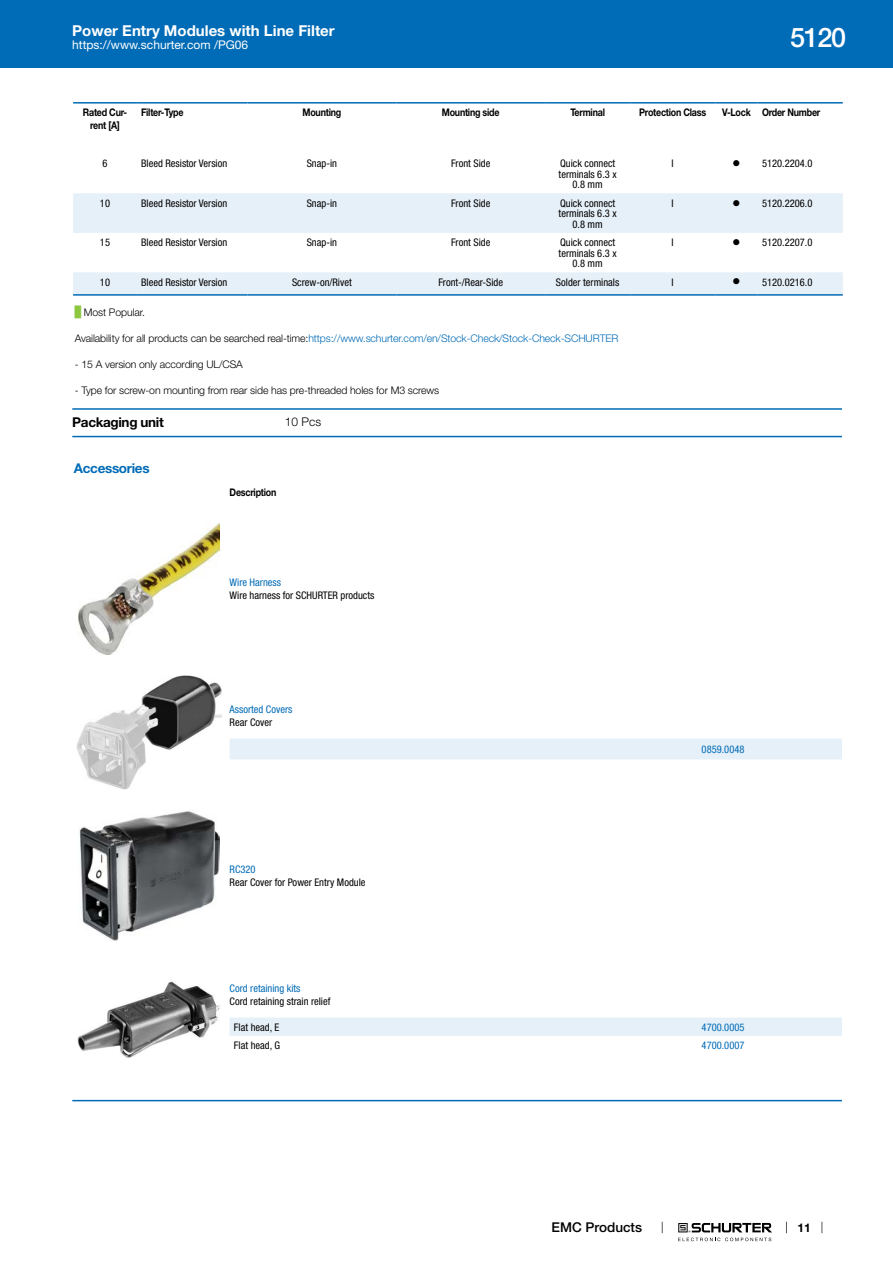
<style>
.page{position:relative;width:893px;height:1263px;background:#fff}
.page>*{position:absolute;margin:0;border:0;box-sizing:border-box;transform-origin:0 0}
.t1{font:500 27px "Helvetica Neue LT";color:#fff}
.t2{font:700 15px "Helvetica Neue LT";color:#fff}
.t3{font:700 13.5px "Helvetica Neue LT";letter-spacing:-.025em;color:#000}
.t4{font:500 13.5px "Helvetica Neue LT";color:#000}
.t5{font:700 13.5px "Helvetica Neue LT";letter-spacing:-.025em;color:#006bb6}
.t6{font:12px "Helvetica Neue LT";color:#fff}
.t7{font:300 12px "Helvetica Neue LT";color:#000}
.t8{font:700 12px "Helvetica Neue LT";color:#000}
.t9{font:condensed 10.5px/10.5px "Helvetica Neue LT";color:#000;text-align:center}
.t10{font:300 10.5px "Helvetica Neue LT";letter-spacing:-.01em;color:#000}
.t11{font:300 10.5px "Helvetica Neue LT";letter-spacing:-.01em;color:#006bb6}
.t12{font:700 10.5px/12.6px "Helvetica Neue LT";letter-spacing:-.025em;color:#000;text-align:center;scale:.85 1}
.t13{font:condensed 10.5px "Helvetica Neue LT";color:#006bb6}
.s1{font-family:"Arial Unicode MS";font-weight:400;color:#8dc63f}
.s2{color:#000}
</style>
<div class="page">
<svg style="left:678px;top:1223px;width:94px;height:18px"></svg>
<div style="left:0;top:0;width:893px;height:68px;background:#006bb6"></div>
<svg style="left:73px;top:193px;width:770px;height:101px;fill:#e6f0f8"></svg>
<hr style="left:73px;top:102px;width:64px;height:2px;background:#006bb6">
<hr style="left:137px;top:102px;width:110px;height:2px;background:#006bb6">
<hr style="left:247px;top:102px;width:149px;height:2px;background:#006bb6">
<hr style="left:396px;top:102px;width:149px;height:2px;background:#006bb6">
<hr style="left:545px;top:102px;width:85px;height:2px;background:#006bb6">
<hr style="left:630px;top:102px;width:85px;height:2px;background:#006bb6">
<hr style="left:715px;top:102px;width:43px;height:2px;background:#006bb6">
<hr style="left:758px;top:102px;width:85px;height:2px;background:#006bb6">
<hr style="left:73px;top:294px;width:64px;height:2px;background:#006bb6">
<hr style="left:137px;top:294px;width:110px;height:2px;background:#006bb6">
<hr style="left:247px;top:294px;width:149px;height:2px;background:#006bb6">
<hr style="left:396px;top:294px;width:149px;height:2px;background:#006bb6">
<hr style="left:545px;top:294px;width:85px;height:2px;background:#006bb6">
<hr style="left:630px;top:294px;width:85px;height:2px;background:#006bb6">
<hr style="left:715px;top:294px;width:43px;height:2px;background:#006bb6">
<hr style="left:758px;top:294px;width:85px;height:2px;background:#006bb6">
<hr style="left:72px;top:408px;width:770px;height:2px;background:#006bb6">
<hr style="left:72px;top:436px;width:770px;height:1px;background:#006bb6">
<img style="left:78px;top:523px;width:141px;height:131px">
<img style="left:77px;top:676px;width:144px;height:113px">
<div style="left:230px;top:739px;width:612px;height:20px;background:#e6f0f8"></div>
<img style="left:79px;top:811px;width:140px;height:130px">
<img style="left:77px;top:981px;width:143px;height:77px">
<div style="left:230px;top:1017px;width:612px;height:19px;background:#e6f0f8"></div>
<hr style="left:72px;top:1100px;width:770px;height:1px;background:#006bb6">
<h2 class="t2" style="left:72px;top:21px;width:264px">Power Entry Modules with Line Filter</h2>
<p class="t6" style="left:72px;top:38px;width:178px">https://www.schurter.com /PG06</p>
<h1 class="t1" style="left:790px;top:21px;width:57px">5120</h1>
<p class="t12" style="left:83px;top:106px;width:54px">Rated Cur&shy;rent [A]</p>
<p class="t12" style="left:141px;top:106px;width:51px">Filter-Type</p>
<p class="t12" style="left:302px;top:106px;width:47px">Mounting</p>
<p class="t12" style="left:442px;top:106px;width:69px">Mounting side</p>
<p class="t12" style="left:570px;top:106px;width:42px">Terminal</p>
<p class="t12" style="left:639px;top:106px;width:80px">Protection Class</p>
<p class="t12" style="left:722px;top:106px;width:117px">V-Lock Order Number</p>
<p class="t9" style="left:103px;top:158px;width:7px">6</p>
<p class="t9" style="left:141px;top:158px;width:88px">Bleed Resistor Version</p>
<p class="t9" style="left:307px;top:158px;width:32px">Snap-in</p>
<p class="t9" style="left:451px;top:158px;width:41px">Front Side</p>
<p class="t9" style="left:559px;top:158px;width:60px">Quick connect terminals 6.3 x<br>0.8 mm</p>
<p class="t9" style="left:672px;top:158px;width:4px">I</p>
<p class="t9" style="left:733px;top:158px;width:81px">● 5120.2204.0</p>
<p class="t9" style="left:100px;top:198px;width:12px">10</p>
<p class="t9" style="left:141px;top:198px;width:88px">Bleed Resistor Version</p>
<p class="t9" style="left:307px;top:198px;width:32px">Snap-in</p>
<p class="t9" style="left:451px;top:198px;width:41px">Front Side</p>
<p class="t9" style="left:559px;top:198px;width:60px">Quick connect terminals 6.3 x<br>0.8 mm</p>
<p class="t9" style="left:672px;top:198px;width:4px">I</p>
<p class="t9" style="left:733px;top:198px;width:81px">● 5120.2206.0</p>
<p class="t9" style="left:100px;top:237px;width:12px">15</p>
<p class="t9" style="left:141px;top:237px;width:88px">Bleed Resistor Version</p>
<p class="t9" style="left:307px;top:237px;width:32px">Snap-in</p>
<p class="t9" style="left:451px;top:237px;width:41px">Front Side</p>
<p class="t9" style="left:559px;top:237px;width:60px">Quick connect terminals 6.3 x<br>0.8 mm</p>
<p class="t9" style="left:672px;top:237px;width:4px">I</p>
<p class="t9" style="left:733px;top:237px;width:81px">● 5120.2207.0</p>
<p class="t9" style="left:100px;top:277px;width:12px">10</p>
<p class="t9" style="left:141px;top:277px;width:88px">Bleed Resistor Version</p>
<p class="t9" style="left:292px;top:277px;width:61px">Screw-on/Rivet</p>
<p class="t9" style="left:438px;top:277px;width:66px">Front-/Rear-Side</p>
<p class="t9" style="left:556px;top:277px;width:65px">Solder terminals</p>
<p class="t9" style="left:672px;top:277px;width:4px">I</p>
<p class="t9" style="left:733px;top:277px;width:81px">● 5120.0216.0</p>
<p class="t10" style="left:75px;top:306px;width:72px"><span class="s1">█</span> Most Popular.</p>
<p class="t11" style="left:75px;top:332px;width:545px"><span class="s2">Availability for all products can be searched real-time:</span>https://www.schurter.com/en/Stock-Check/Stock-Check-SCHURTER</p>
<p class="t10" style="left:75px;top:358px;width:170px">- 15 A version only according UL/CSA</p>
<p class="t10" style="left:75px;top:384px;width:366px">- Type for screw-on mounting from rear side has pre-threaded holes for M3 screws</p>
<p class="t3" style="left:72px;top:414px;width:93px">Packaging unit</p>
<p class="t7" style="left:285px;top:415px;width:38px">10 Pcs</p>
<p class="t5" style="left:74px;top:460px;width:77px">Accessories</p>
<p class="t12" style="left:230px;top:486px;width:57px">Description</p>
<p class="t13" style="left:230px;top:576px;width:53px">Wire Harness</p>
<p class="t9" style="left:230px;top:590px;width:146px">Wire harness for SCHURTER products</p>
<p class="t13" style="left:230px;top:704px;width:64px">Assorted Covers</p>
<p class="t9" style="left:230px;top:717px;width:44px">Rear Cover</p>
<p class="t13" style="left:230px;top:863px;width:28px">RC320</p>
<p class="t9" style="left:230px;top:877px;width:137px">Rear Cover for Power Entry Module</p>
<p class="t13" style="left:702px;top:743px;width:44px">0859.0048</p>
<p class="t13" style="left:230px;top:982px;width:72px">Cord retaining kits</p>
<p class="t9" style="left:230px;top:996px;width:102px">Cord retaining strain relief</p>
<p class="t9" style="left:234px;top:1022px;width:47px">Flat head, E</p>
<p class="t13" style="left:702px;top:1021px;width:44px">4700.0005</p>
<p class="t9" style="left:234px;top:1040px;width:48px">Flat head, G</p>
<p class="t13" style="left:702px;top:1039px;width:44px">4700.0007</p>
<p class="t4" style="left:552px;top:1219px;width:92px">EMC Products</p>
<p class="t8" style="left:797px;top:1220px;width:15px">11</p>
</div>
